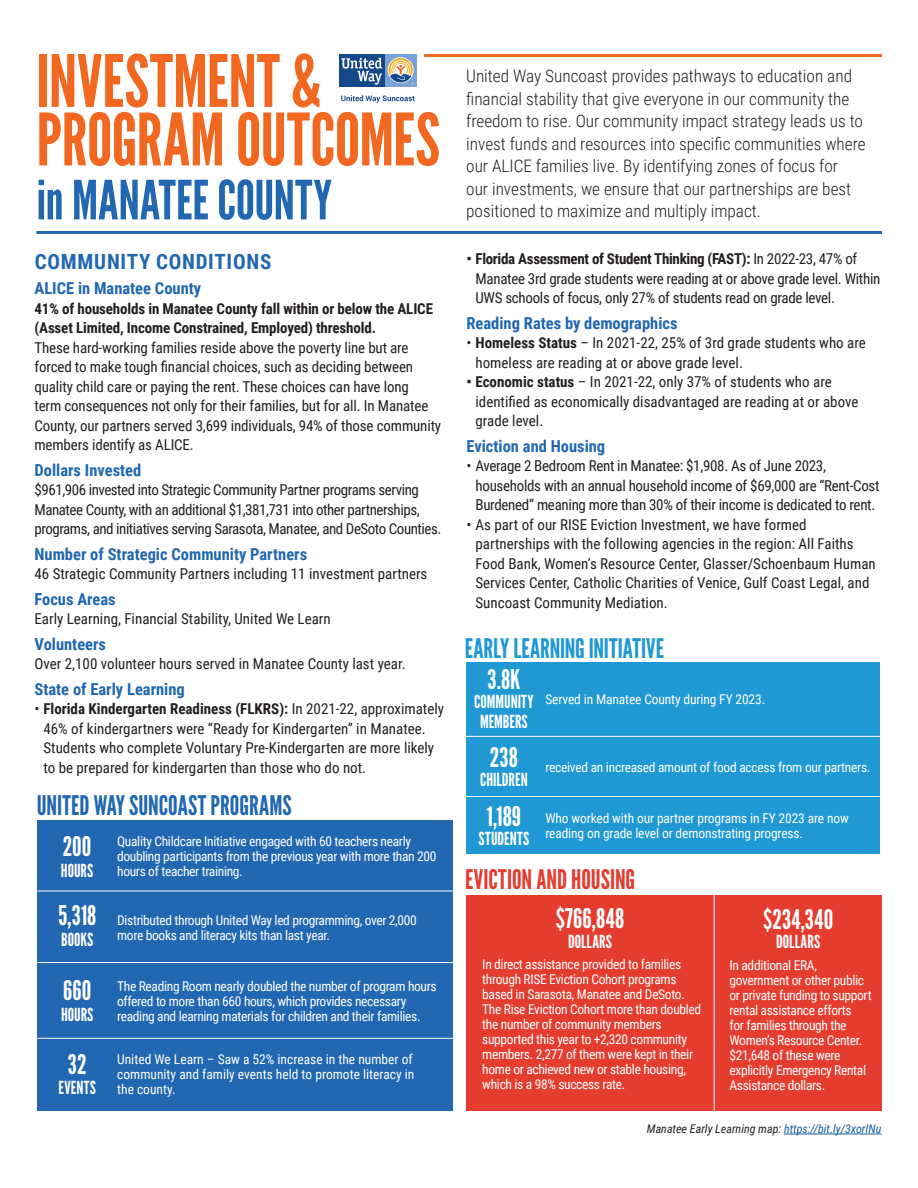
<style>
.page{position:relative;width:918px;height:1188px;background:#fff}
.page>*{position:absolute;margin:0;border:0;box-sizing:border-box;transform-origin:0 0}
.body_copy{font:72px/58.5px "League Gothic";letter-spacing:-.005em;color:#f26821}
.body_copy-2{font:54px "League Gothic";color:#2167b1}
.body_copy-3{font:27px "League Gothic";color:#fff}
.body_copy-4{font:27px "League Gothic";color:#2167b1}
.body_copy-5{font:27px "League Gothic";color:#1f98d4}
.body_copy-6{font:27px "League Gothic";letter-spacing:-.005em;color:#e43d30}
.ALICE{font:700 21px "Roboto Condensed";letter-spacing:.035em;color:#2167b1}
.body_copy-7{font:18px/19.5px "League Gothic";color:#fff;text-align:center}
.t1{font:300 17.25px/22.5px "Roboto Condensed";color:#231f20}
.ALICE-2{font:700 16.5px "Roboto Condensed";color:#2167b1}
.Desciriptions_under_ALICE{font:15px/19.5px "Roboto Condensed";letter-spacing:-.01em;color:#231f20}
.Desciriptions_under_ALICE-2{font:15px/19.5px "Roboto Condensed";letter-spacing:-.03em;color:#231f20}
.Desciriptions_under_ALICE-3{font:700 15px/19.5px "Roboto Condensed";letter-spacing:-.01em;color:#231f20}
.body_copy-8{font:13.5px/15px "Roboto Condensed";letter-spacing:-.025em;color:#fff}
.body_copy-9{font:13.5px/15px "Roboto Condensed";color:#fff}
.Desciriptions_under_ALICE-4{font:italic 12px "Roboto Condensed";color:#231f20}
.s1{font-weight:700}
.s2{color:#175d9e}
</style>
<div class="page">
<hr style="left:36px;top:231px;width:846px;height:3px;background:#2167b1">
<hr style="left:339px;top:54px;width:543px;height:3px;background:#f26821">
<hr style="left:784px;top:1134px;width:97px;height:1px;background:#175d9e">
<div style="left:332px;top:46px;width:92px;height:63px;background:#fff"></div>
<div style="left:385px;top:54px;width:31px;height:33px;background:#79a2d5"></div>
<div style="left:339px;top:54px;width:46px;height:33px;background:#164789"></div>
<svg style="left:341px;top:58px;width:41px;height:27px"></svg>
<svg style="left:388px;top:58px;width:26px;height:27px"></svg>
<svg style="left:341px;top:95px;width:74px;height:8px"></svg>
<div style="left:37px;top:820px;width:416px;height:291px;background:#2167b1"></div>
<hr style="left:37px;top:891px;width:416px;height:1px;background:#fff">
<hr style="left:37px;top:962px;width:416px;height:1px;background:#fff">
<hr style="left:37px;top:1038px;width:416px;height:1px;background:#fff">
<div style="left:466px;top:895px;width:416px;height:216px;background:#e43d30"></div>
<hr style="left:714px;top:888px;width:1px;height:226px;background:#fff">
<div style="left:466px;top:662px;width:413px;height:192px;background:#1f98d4"></div>
<hr style="left:465px;top:736px;width:415px;height:1px;background:#fff">
<hr style="left:466px;top:796px;width:416px;height:1px;background:#fff">
<p class="body_copy" style="left:36px;top:52px;width:405px">INVESTMENT &amp;<br>PROGRAM OUTCOMES</p>
<p class="body_copy-2" style="left:36px;top:168px;width:297px">in MANATEE COUNTY</p>
<p class="ALICE" style="left:35px;top:246px;width:238px">COMMUNITY CONDITIONS</p>
<p class="ALICE-2" style="left:34px;top:277px;width:168px">ALICE in Manatee County</p>
<p class="Desciriptions_under_ALICE-3" style="left:34px;top:298px;width:400px">41% of households in Manatee County fall within or below the ALICE (Asset Limited, Income Constrained, Employed) threshold.</p>
<p class="Desciriptions_under_ALICE" style="left:34px;top:337px;width:408px">These hard-working families reside above the poverty line but are forced to make tough financial choices, such as deciding between quality child care or paying the rent. These choices can have long<br>term consequences not only for their families, but for all. In Manatee County, our partners served 3,699 individuals, 94% of those community members identify as ALICE.</p>
<p class="ALICE-2" style="left:34px;top:458px;width:108px">Dollars Invested</p>
<p class="Desciriptions_under_ALICE-2" style="left:34px;top:479px;width:408px">$961,906 invested into Strategic Community Partner programs serving<br>Manatee County, with an additional $1,381,731 into other partnerships, programs, and initiatives serving Sarasota, Manatee, and DeSoto Counties.</p>
<p class="ALICE-2" style="left:34px;top:542px;width:274px">Number of Strategic Community Partners</p>
<p class="Desciriptions_under_ALICE" style="left:34px;top:563px;width:394px">46 Strategic Community Partners including 11 investment partners</p>
<p class="ALICE-2" style="left:34px;top:587px;width:83px">Focus Areas</p>
<p class="Desciriptions_under_ALICE" style="left:34px;top:608px;width:298px">Early Learning, Financial Stability, United We Learn</p>
<p class="ALICE-2" style="left:34px;top:632px;width:73px">Volunteers</p>
<p class="Desciriptions_under_ALICE" style="left:34px;top:653px;width:373px">Over 2,100 volunteer hours served in Manatee County last year.</p>
<p class="ALICE-2" style="left:34px;top:677px;width:152px">State of Early Learning</p>
<p class="Desciriptions_under_ALICE" style="left:44px;top:698px;width:402px;text-indent:-9px">• <span class="s1">Florida Kindergarten Readiness (FLKRS):</span> In 2021-22, approximately 46% of kindergartners were “Ready for Kindergarten” in Manatee.<br>Students who complete Voluntary Pre-Kindergarten are more likely to be prepared for kindergarten than those who do not.</p>
<p class="body_copy-4" style="left:37px;top:789px;width:257px">UNITED WAY SUNCOAST PROGRAMS</p>
<p class="body_copy-3" style="left:63px;top:830px;width:30px">200</p>
<p class="body_copy-7" style="left:61px;top:861px;width:34px">HOURS</p>
<p class="body_copy-3" style="left:58px;top:900px;width:40px">5,318</p>
<p class="body_copy-7" style="left:61px;top:930px;width:34px">BOOKS</p>
<p class="body_copy-3" style="left:63px;top:974px;width:30px">660</p>
<p class="body_copy-7" style="left:61px;top:1005px;width:34px">HOURS</p>
<p class="body_copy-3" style="left:68px;top:1049px;width:20px">32</p>
<p class="body_copy-7" style="left:59px;top:1078px;width:39px">EVENTS</p>
<p class="body_copy-8" style="left:117px;top:833px;width:321px">Quality Childcare Initiative engaged with 60 teachers nearly doubling participants from the previous year with more than 200 hours of teacher training.</p>
<p class="body_copy-8" style="left:117px;top:912px;width:301px">Distributed through United Way led programming, over 2,000 more books and literacy kits than last year.</p>
<p class="body_copy-8" style="left:117px;top:978px;width:321px">The Reading Room nearly doubled the number of program hours offered to more than 660 hours, which provides necessary reading and learning materials for children and their families.</p>
<p class="body_copy-9" style="left:117px;top:1052px;width:299px">United We Learn – Saw a 52% increase in the number of community and family events held to promote literacy in the county.</p>
<p class="t1" style="left:466px;top:64px;width:401px">United Way Suncoast provides pathways to education and financial stability that give everyone in our community the freedom to rise. Our community impact strategy leads us to invest funds and resources into specific communities where our ALICE families live. By identifying zones of focus for<br>our investments, we ensure that our partnerships are best positioned to maximize and multiply impact.</p>
<p class="Desciriptions_under_ALICE" style="left:476px;top:248px;width:406px;text-indent:-9px"><span class="s1">• Florida Assessment of Student Thinking (FAST):</span> In 2022-23, 47% of<br>Manatee 3rd grade students were reading at or above grade level. Within<br>UWS schools of focus, only 27% of students read on grade level.</p>
<p class="ALICE-2" style="left:466px;top:311px;width:213px">Reading Rates by demographics</p>
<p class="Desciriptions_under_ALICE" style="left:476px;top:332px;width:392px;text-indent:-9px">• <span class="s1">Homeless Status</span> – In 2021-22, 25% of 3rd grade students who are homeless are reading at or above grade level.</p>
<p class="Desciriptions_under_ALICE" style="left:476px;top:371px;width:384px;text-indent:-9px"><span class="s1">• Economic status</span> – In 2021-22, only 37% of students who are identified as economically disadvantaged are reading at or above grade level.</p>
<p class="ALICE-2" style="left:466px;top:434px;width:140px">Eviction and Housing</p>
<p class="Desciriptions_under_ALICE" style="left:476px;top:455px;width:406px;text-indent:-9px">• Average 2 Bedroom Rent in Manatee: $1,908. As of June 2023, households with an annual household income of $69,000 are “Rent-Cost<br>Burdened” meaning more than 30% of their income is dedicated to rent.</p>
<p class="Desciriptions_under_ALICE" style="left:476px;top:514px;width:402px;text-indent:-9px">• As part of our RISE Eviction Investment, we have formed partnerships with the following agencies in the region: All Faiths Food Bank, Women’s Resource Center, Glasser/Schoenbaum Human Services Center, Catholic Charities of Venice, Gulf Coast Legal, and Suncoast Community Mediation.</p>
<p class="body_copy-5" style="left:465px;top:632px;width:201px">EARLY LEARNING INITIATIVE</p>
<p class="body_copy-8" style="left:545px;top:691px;width:221px">Served in Manatee County during FY 2023.</p>
<p class="body_copy-3" style="left:488px;top:663px;width:34px">3.8K</p>
<p class="body_copy-7" style="left:474px;top:692px;width:61px">COMMUNITY<br>MEMBERS</p>
<p class="body_copy-3" style="left:490px;top:741px;width:30px">238</p>
<p class="body_copy-7" style="left:480px;top:770px;width:49px">CHILDREN</p>
<p class="body_copy-3" style="left:487px;top:800px;width:36px">1,189</p>
<p class="body_copy-7" style="left:479px;top:829px;width:52px">STUDENTS</p>
<p class="body_copy-8" style="left:545px;top:759px;width:327px">received an increased amount of food access from our partners.</p>
<p class="body_copy-8" style="left:545px;top:810px;width:305px">Who worked with our partner programs in FY 2023 are now reading on grade level or demonstrating progress.</p>
<p class="body_copy-6" style="left:465px;top:864px;width:172px">EVICTION AND HOUSING</p>
<p class="body_copy-3" style="left:556px;top:902px;width:70px">$766,848</p>
<p class="body_copy-7" style="left:568px;top:931px;width:45px">DOLLARS</p>
<p class="body_copy-8" style="left:482px;top:956px;width:220px">In direct assistance provided to families through RISE Eviction Cohort programs based in Sarasota, Manatee and DeSoto.<br>The Rise Eviction Cohort more than doubled the number of community members supported this year to +2,320 community members. 2,277 of them were kept in their home or achieved new or stable housing, which is a 98% success rate.</p>
<p class="body_copy-3" style="left:763px;top:903px;width:72px">$234,340</p>
<p class="body_copy-7" style="left:776px;top:932px;width:45px">DOLLARS</p>
<p class="body_copy-8" style="left:730px;top:957px;width:144px">In additional ERA, government or other public or private funding to support rental assistance efforts<br>for families through the<br>Women’s Resource Center. $21,648 of these were explicitly Emergency Rental<br>Assistance dollars.</p>
<p class="Desciriptions_under_ALICE-4" style="left:647px;top:1120px;width:236px">Manatee Early Learning map: <span class="s2">https://bit.ly/3xorINu</span></p>
</div>
